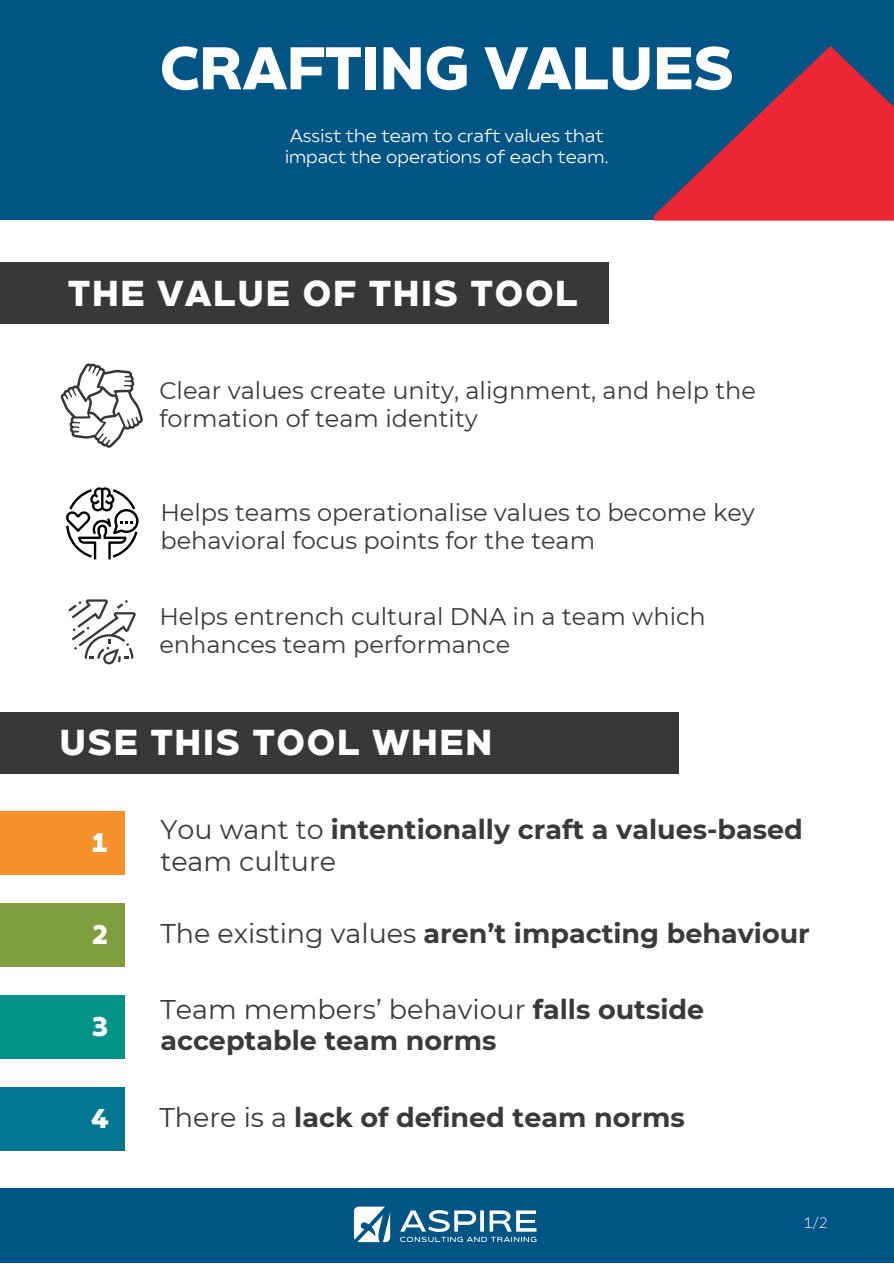
<style>
.page{position:relative;width:894px;height:1264px;background:#fff}
.page>*{position:absolute;margin:0;border:0;box-sizing:border-box;transform-origin:0 0}
.t1{font:900 60px "Matahari";color:#fff}
.t2{font:900 36px "Matahari";letter-spacing:.05em;color:#fff}
.t3{font:700 27px/31.5px "Montserrat";color:#3a3a3a}
.t4{font:900 27px "Matahari";color:#fff}
.t5{font:24px/28.2px "Montserrat";color:#3a3a3a}
.t6{font:18px/21.3px "Matahari";color:#fff}
.t7{font:300 15px "Matahari";color:#fff}
.s1{font-weight:400}
</style>
<div class="page">
<div style="left:0;top:0;width:893px;height:220px;background:#005584"></div>
<svg style="left:653px;top:46px;width:240px;height:175px"></svg>
<div style="left:0;top:712px;width:678px;height:62px;background:#383838"></div>
<div style="left:0;top:262px;width:608px;height:61px;background:#383838"></div>
<div style="left:0;top:1187px;width:893px;height:75px;background:#005584"></div>
<img style="left:353px;top:1206px;width:184px;height:37px">
<div style="left:0;top:811px;width:125px;height:63px;background:#f6912c"></div>
<div style="left:0;top:903px;width:125px;height:63px;background:#809e3d"></div>
<div style="left:0;top:995px;width:125px;height:63px;background:#029288"></div>
<div style="left:0;top:1087px;width:125px;height:63px;background:#037692"></div>
<svg style="left:68px;top:599px;width:68px;height:65px"></svg>
<svg style="left:61px;top:363px;width:82px;height:85px"></svg>
<svg style="left:66px;top:487px;width:72px;height:72px"></svg>
<p class="t1" style="left:160px;top:44px;width:575px">CRAFTING VALUES</p>
<h3 class="t6" style="left:285px;top:127px;width:325px">Assist the team to craft values that impact the operations of each team.</h3>
<p class="t2" style="left:68px;top:279px;width:511px">THE VALUE OF THIS TOOL</p>
<h2 class="t5" style="left:159px;top:376px;width:598px">Clear values create unity, alignment, and help the formation of team identity</h2>
<p class="t5" style="left:160px;top:498px;width:596px">Helps teams operationalise values to become key behavioral focus points for the team</p>
<p class="t5" style="left:159px;top:602px;width:548px">Helps entrench cultural DNA in a team which enhances team performance</p>
<p class="t2" style="left:59px;top:727px;width:434px">USE THIS TOOL WHEN</p>
<h2 class="t4" style="left:91px;top:831px;width:19px">1</h2>
<h5 class="t3" style="left:160px;top:813px;width:644px"><span class="s1">You want to</span> intentionally craft a values-based <span class="s1">team culture</span></h5>
<h4 class="t4" style="left:91px;top:923px;width:19px">2</h4>
<p class="t3" style="left:160px;top:917px;width:650px"><span class="s1">The existing values</span> aren’t impacting behaviour</p>
<h4 class="t4" style="left:91px;top:1015px;width:19px">3</h4>
<p class="t3" style="left:160px;top:993px;width:545px"><span class="s1">Team members’ behaviour</span> falls outside acceptable team norms</p>
<p class="t4" style="left:91px;top:1107px;width:19px">4</p>
<h4 class="t3" style="left:159px;top:1101px;width:526px"><span class="s1">There is a</span> lack of defined team norms</h4>
<p class="t7" style="left:804px;top:1216px;width:25px">1/2</p>
</div>
